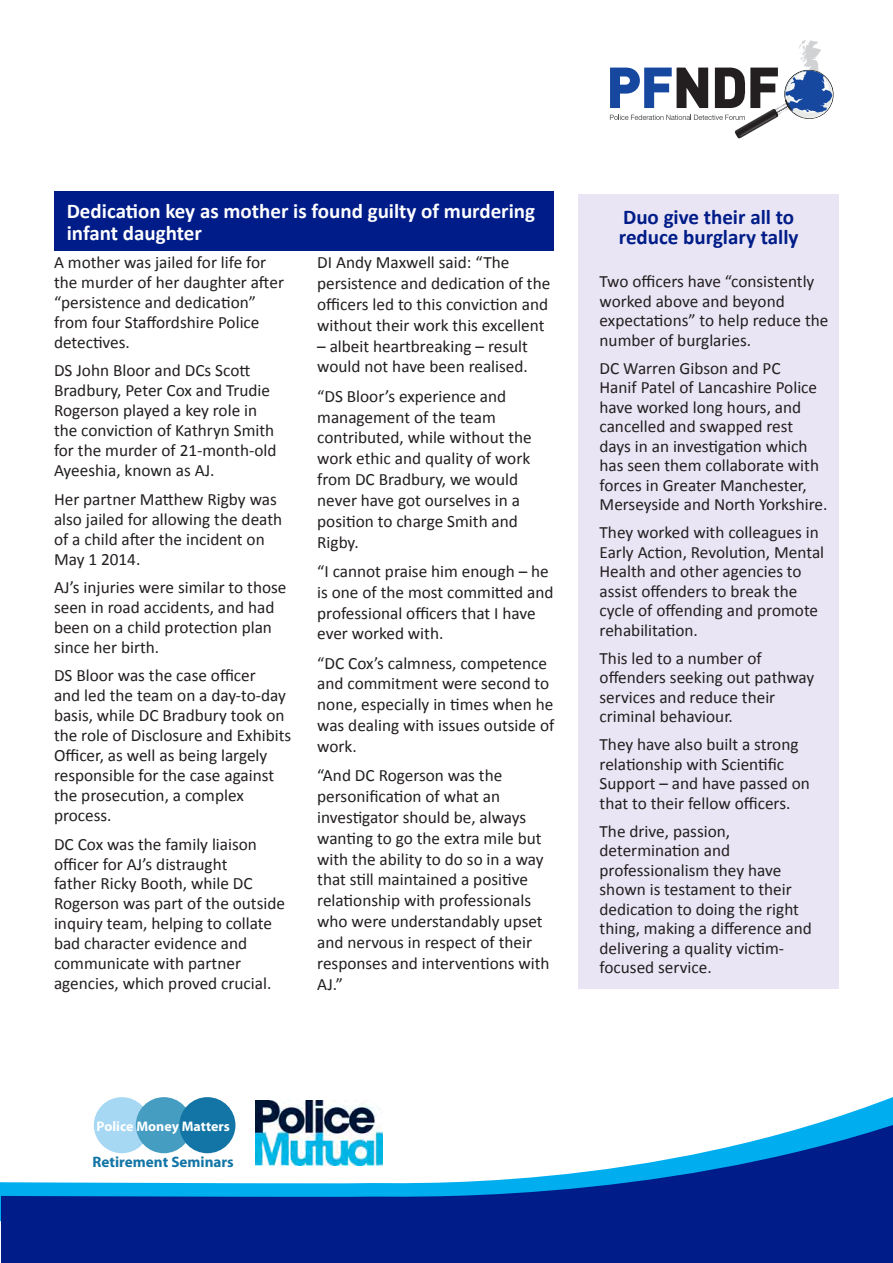
<style>
.page{position:relative;width:893px;height:1263px;background:#fff}
.page>*{position:absolute;margin:0;border:0;box-sizing:border-box;transform-origin:0 0}
.text{font:700 21px/22.5px "Calibri";color:#fff}
.text-2{font:700 21px/19.5px "Calibri";color:#001c88}
.text-3{font:17.25px/20px "Calibri";color:#231f20}
.t1{font:700 15.15px "Myriad Pro";color:#1275a6}
.t2{font:700 13.95px "Myriad Pro";color:#fff}
</style>
<div class="page">
<svg style="left:610px;top:40px;width:224px;height:99px"></svg>
<svg style="left:0;top:1182px;width:1px;height:39px"></svg>
<svg style="left:94px;top:1097px;width:799px;height:24px"></svg>
<svg style="left:1px;top:1121px;width:892px;height:142px;fill:#001c88"></svg>
<div style="left:94px;top:1097px;width:56px;height:56px;background:#a6d7f3;border-radius:50%"></div>
<div style="left:136px;top:1097px;width:56px;height:56px;background:#459dc1;border-radius:50%"></div>
<div style="left:179px;top:1097px;width:56px;height:56px;background:#1275a6;border-radius:50%"></div>
<img style="left:255px;top:1101px;width:128px;height:64px">
<div style="left:578px;top:194px;width:261px;height:795px;background:#e9e5f4"></div>
<div style="left:54px;top:191px;width:500px;height:60px;background:#001c88"></div>
<p class="text" style="left:67px;top:199px;width:470px">Dedication key as mother is found guilty of murdering infant daughter</p>
<p class="text-3" style="left:54px;top:252px;width:232px">A mother was jailed for life for the murder of her daughter after “persistence and dedication” from four Staffordshire Police detectives.</p>
<p class="text-3" style="left:54px;top:361px;width:224px">DS John Bloor and DCs Scott<br>Bradbury, Peter Cox and Trudie<br>Rogerson played a key role in the conviction of Kathryn Smith for the murder of 21-month-old<br>Ayeeshia, known as AJ.</p>
<p class="text-3" style="left:54px;top:489px;width:230px">Her partner Matthew Rigby was also jailed for allowing the death of a child after the incident on<br>May 1 2014.</p>
<p class="text-3" style="left:54px;top:577px;width:234px">AJ’s injuries were similar to those seen in road accidents, and had been on a child protection plan since her birth.</p>
<p class="text-3" style="left:54px;top:666px;width:239px">DS Bloor was the case officer<br>and led the team on a day-to-day basis, while DC Bradbury took on the role of Disclosure and Exhibits<br>Officer, as well as being largely responsible for the case against the prosecution, a complex process.</p>
<p class="text-3" style="left:54px;top:834px;width:233px">DC Cox was the family liaison officer for AJ’s distraught<br>father Ricky Booth, while DC<br>Rogerson was part of the outside inquiry team, helping to collate bad character evidence and communicate with partner agencies, which proved crucial.</p>
<p class="text-3" style="left:317px;top:252px;width:235px;line-height:20.9px">DI Andy Maxwell said: “The persistence and dedication of the officers led to this conviction and without their work this excellent</p>
<p class="text-3" style="left:317px;top:335px;width:212px;line-height:20.9px">– albeit heartbreaking – result would not have been realised.</p>
<p class="text-3" style="left:317px;top:386px;width:216px;line-height:20.9px">“DS Bloor’s experience and management of the team contributed, while without the work ethic and quality of work from DC Bradbury, we would never have got ourselves in a position to charge Smith and<br>Rigby.</p>
<p class="text-3" style="left:317px;top:561px;width:238px;line-height:20.9px">“I cannot praise him enough – he is one of the most committed and professional officers that I have ever worked with.</p>
<p class="text-3" style="left:317px;top:652px;width:239px;line-height:20.9px">“DC Cox’s calmness, competence and commitment were second to none, especially in times when he was dealing with issues outside of work.</p>
<p class="text-3" style="left:317px;top:765px;width:234px;line-height:20.9px">“And DC Rogerson was the personification of what an investigator should be, always wanting to go the extra mile but with the ability to do so in a way that still maintained a positive relationship with professionals who were understandably upset and nervous in respect of their responses and interventions with<br>AJ.”</p>
<p class="text-2" style="left:619px;top:207px;width:181px">Duo give their all to reduce burglary tally</p>
<p class="text-3" style="left:600px;top:272px;width:230px;line-height:19.5px">Two officers have “consistently worked above and beyond expectations” to help reduce the number of burglaries.</p>
<p class="text-3" style="left:600px;top:358px;width:229px;line-height:19.5px">DC Warren Gibson and PC<br>Hanif Patel of Lancashire Police have worked long hours, and cancelled and swapped rest days in an investigation which has seen them collaborate with forces in Greater Manchester,<br>Merseyside and North Yorkshire.</p>
<p class="text-3" style="left:600px;top:523px;width:226px;line-height:19.5px">They worked with colleagues in<br>Early Action, Revolution, Mental<br>Health and other agencies to assist offenders to break the cycle of offending and promote rehabilitation.</p>
<p class="text-3" style="left:600px;top:648px;width:216px;line-height:19.5px">This led to a number of offenders seeking out pathway services and reduce their criminal behaviour.</p>
<p class="text-3" style="left:600px;top:735px;width:212px;line-height:19.5px">They have also built a strong relationship with Scientific<br>Support – and have passed on that to their fellow officers.</p>
<p class="text-3" style="left:600px;top:821px;width:214px;line-height:19.5px">The drive, passion, determination and professionalism they have shown is testament to their dedication to doing the right thing, making a difference and delivering a quality victim&shy;focused service.</p>
<p class="t2" style="left:97px;top:1117px;width:135px">Police Money Matters</p>
<p class="t1" style="left:92px;top:1152px;width:143px">Retirement Seminars</p>
</div>
